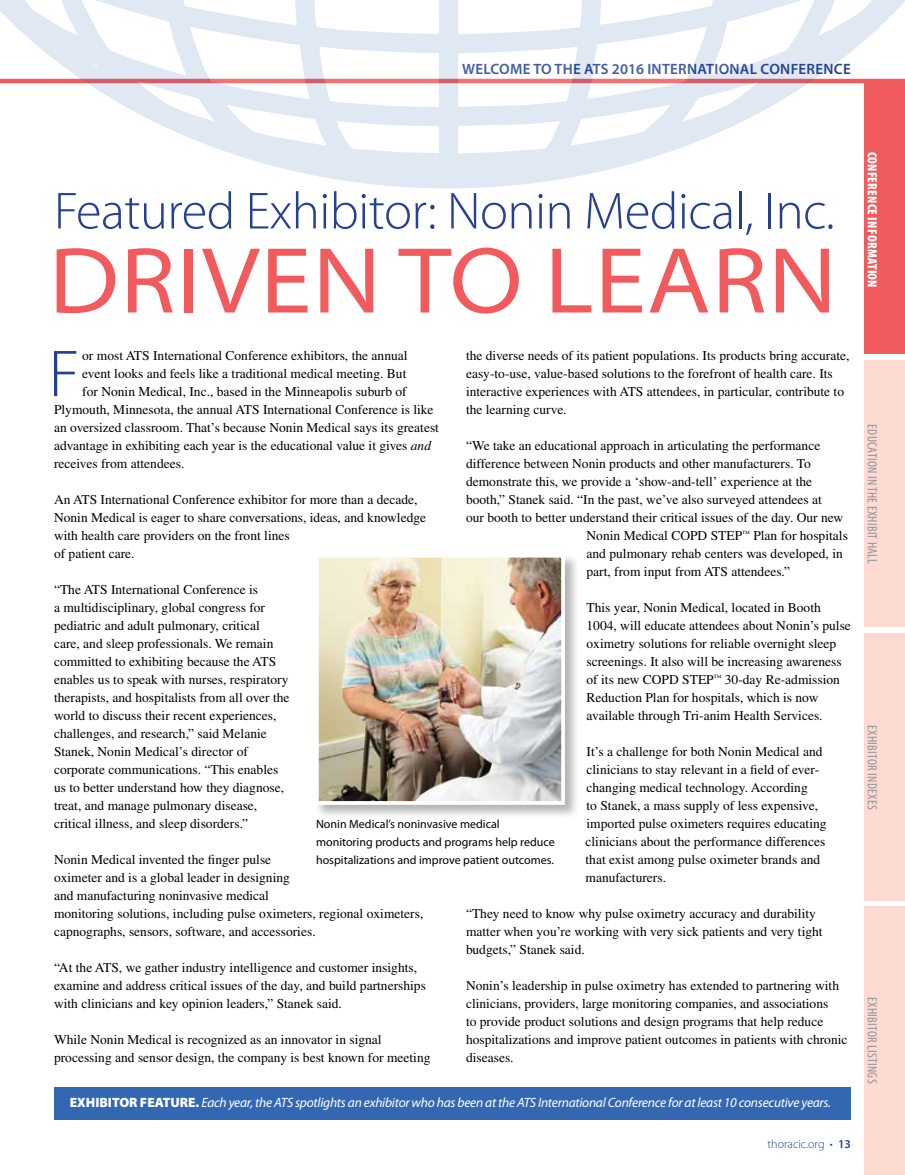
<style>
.page{position:relative;width:905px;height:1175px;background:#fff}
.page>*{position:absolute;margin:0;border:0;box-sizing:border-box;transform-origin:0 0}
.t1{font:semi-expanded 94.5px "Myriad Pro";letter-spacing:.015em;color:#f15b5d}
.t2{font:300 66.9px "Myriad Pro";color:#25408f}
.t3{font:300 52.5px "Myriad Pro";letter-spacing:-.01em;color:#25408f}
.t4{font:600 15px "Myriad Pro";letter-spacing:.02em;color:#25408f}
.t5{font:13.5px/18px "Times LT Std";color:#000}
.t6{font:italic 13.5px "Myriad Pro";letter-spacing:-.02em;color:#fff}
.t7{font:condensed 13.5px "Myriad Pro";letter-spacing:.02em;color:#939598}
.t8{font:900 condensed 13.5px "Myriad Pro";letter-spacing:.02em;color:#fff}
.t9{font:12px/18px "Myriad Pro";color:#000}
.t10{font:300 12px "Myriad Pro";color:#25408f}
.s1{font-style:italic}
.s2{font-weight:900;font-style:normal}
.s3{font-weight:600}
</style>
<div class="page">
<div style="left:864px;top:82px;width:40px;height:271px;background:#f15b5d"></div>
<div style="left:864px;top:360px;width:40px;height:267px;background:#fddbd3"></div>
<div style="left:864px;top:633px;width:40px;height:267px;background:#fddbd3"></div>
<div style="left:864px;top:906px;width:40px;height:268px;background:#fddbd3"></div>
<div style="left:54px;top:1086px;width:796px;height:33px;background:#3367b1"></div>
<svg style="left:0;top:0;width:904px;height:188px"></svg>
<div style="left:313px;top:552px;width:266px;height:267px;background:#000;opacity:.3"></div>
<img style="left:320px;top:559px;width:240px;height:241px">
<div style="left:315px;top:554px;width:250px;height:251px;border:4px solid #fff"></div>
<p class="t4" style="left:462px;top:60px;width:390px">WELCOME TO THE ATS 2016 INTERNATIONAL CONFERENCE</p>
<h3 class="t3" style="left:54px;top:179px;width:782px">Featured Exhibitor: Nonin Medical, Inc.</h3>
<h1 class="t1" style="left:49px;top:221px;width:789px">DRIVEN TO LEARN</h1>
<p class="t5" style="left:466px;top:346px;width:385px">the diverse needs of its patient populations. Its products bring accurate, easy-to-use, value-based solutions to the forefront of health care. Its interactive experiences with ATS attendees, in particular, contribute to the learning curve.</p>
<p class="t5" style="left:466px;top:436px;width:356px">“We take an educational approach in articulating the performance</p>
<p class="t5" style="left:466px;top:454px;width:346px">difference between Nonin products and other manufacturers. To</p>
<p class="t5" style="left:466px;top:472px;width:348px">demonstrate this, we provide a ‘show-and-tell’ experience at the</p>
<p class="t5" style="left:466px;top:490px;width:357px">booth,” Stanek said. “In the past, we’ve also surveyed attendees at</p>
<p class="t5" style="left:466px;top:508px;width:379px">our booth to better understand their critical issues of the day. Our new</p>
<p class="t5" style="left:586px;top:526px;width:263px">Nonin Medical COPD STEP<sup>™</sup> Plan for hospitals</p>
<p class="t5" style="left:586px;top:544px;width:258px">and pulmonary rehab centers was developed, in</p>
<p class="t5" style="left:586px;top:562px;width:205px">part, from input from ATS attendees.”</p>
<p class="t5" style="left:586px;top:598px;width:266px">This year, Nonin Medical, located in Booth 1004, will educate attendees about Nonin’s pulse oximetry solutions for reliable overnight sleep screenings. It also will be increasing awareness of its new COPD STEP<sup>™</sup> 30-day Re-admission Reduction Plan for hospitals, which is now available through Tri-anim Health Services.</p>
<p class="t5" style="left:585px;top:742px;width:242px">It’s a challenge for both Nonin Medical and clinicians to stay relevant in a field of ever&shy;changing medical technology. According<br>to Stanek, a mass supply of less expensive, imported pulse oximeters requires educating clinicians about the performance differences that exist among pulse oximeter brands and manufacturers.</p>
<p class="t5" style="left:466px;top:904px;width:358px">“They need to know why pulse oximetry accuracy and durability matter when you’re working with very sick patients and very tight budgets,” Stanek said.</p>
<p class="t5" style="left:466px;top:976px;width:383px">Nonin’s leadership in pulse oximetry has extended to partnering with clinicians, providers, large monitoring companies, and associations<br>to provide product solutions and design programs that help reduce hospitalizations and improve patient outcomes in patients with chronic diseases.</p>
<h2 class="t2" style="left:49px;top:333px;width:32px">F</h2>
<p class="t5" style="left:82px;top:346px;width:327px">or most ATS International Conference exhibitors, the annual</p>
<p class="t5" style="left:82px;top:364px;width:326px">event looks and feels like a traditional medical meeting. But</p>
<p class="t5" style="left:82px;top:382px;width:326px">for Nonin Medical, Inc., based in the Minneapolis suburb of</p>
<p class="t5" style="left:54px;top:400px;width:381px">Plymouth, Minnesota, the annual ATS International Conference is like</p>
<p class="t5" style="left:54px;top:418px;width:386px">an oversized classroom. That’s because Nonin Medical says its greatest</p>
<p class="t5" style="left:54px;top:436px;width:378px">advantage in exhibiting each year is the educational value it gives <span class="s1">and</span></p>
<p class="t5" style="left:54px;top:454px;width:132px">receives from attendees.</p>
<p class="t5" style="left:54px;top:490px;width:373px">An ATS International Conference exhibitor for more than a decade, Nonin Medical is eager to share conversations, ideas, and knowledge with health care providers on the front lines<br>of patient care.</p>
<p class="t5" style="left:54px;top:580px;width:237px">“The ATS International Conference is<br>a multidisciplinary, global congress for pediatric and adult pulmonary, critical<br>care, and sleep professionals. We remain committed to exhibiting because the ATS enables us to speak with nurses, respiratory therapists, and hospitalists from all over the world to discuss their recent experiences, challenges, and research,” said Melanie Stanek, Nonin Medical’s director of corporate communications. “This enables us to better understand how they diagnose, treat, and manage pulmonary disease, critical illness, and sleep disorders.”</p>
<p class="t5" style="left:54px;top:850px;width:371px">Nonin Medical invented the finger pulse<br>oximeter and is a global leader in designing<br>and manufacturing noninvasive medical<br>monitoring solutions, including pulse oximeters, regional oximeters, capnographs, sensors, software, and accessories.</p>
<p class="t5" style="left:54px;top:958px;width:373px">“At the ATS, we gather industry intelligence and customer insights, examine and address critical issues of the day, and build partnerships with clinicians and key opinion leaders,” Stanek said.</p>
<p class="t5" style="left:54px;top:1030px;width:378px">While Nonin Medical is recognized as an innovator in signal processing and sensor design, the company is best known for meeting</p>
<p class="t9" style="left:316px;top:815px;width:240px">Nonin Medical’s noninvasive medical monitoring products and programs help reduce hospitalizations and improve patient outcomes.</p>
<p class="t6" style="left:70px;top:1094px;width:762px"><span class="s2">EXHIBITOR FEATURE.</span> Each year, the ATS spotlights an exhibitor who has been at the ATS International Conference for at least 10 consecutive years.</p>
<p class="t10" style="left:767px;top:1136px;width:85px">thoracic.org • <span class="s3">13</span></p>
<p class="t8" style="left:881px;top:151px;width:138px;rotate:90deg">CONFERENCE INFORMATION</p>
<p class="t7" style="left:880px;top:424px;width:141px;rotate:90deg">EDUCATION IN THE EXHIBIT HALL</p>
<p class="t7" style="left:880px;top:725px;width:86px;rotate:90deg">EXHIBITOR INDEXES</p>
<p class="t7" style="left:880px;top:997px;width:88px;rotate:90deg">EXHIBITOR LISTINGS</p>
</div>
